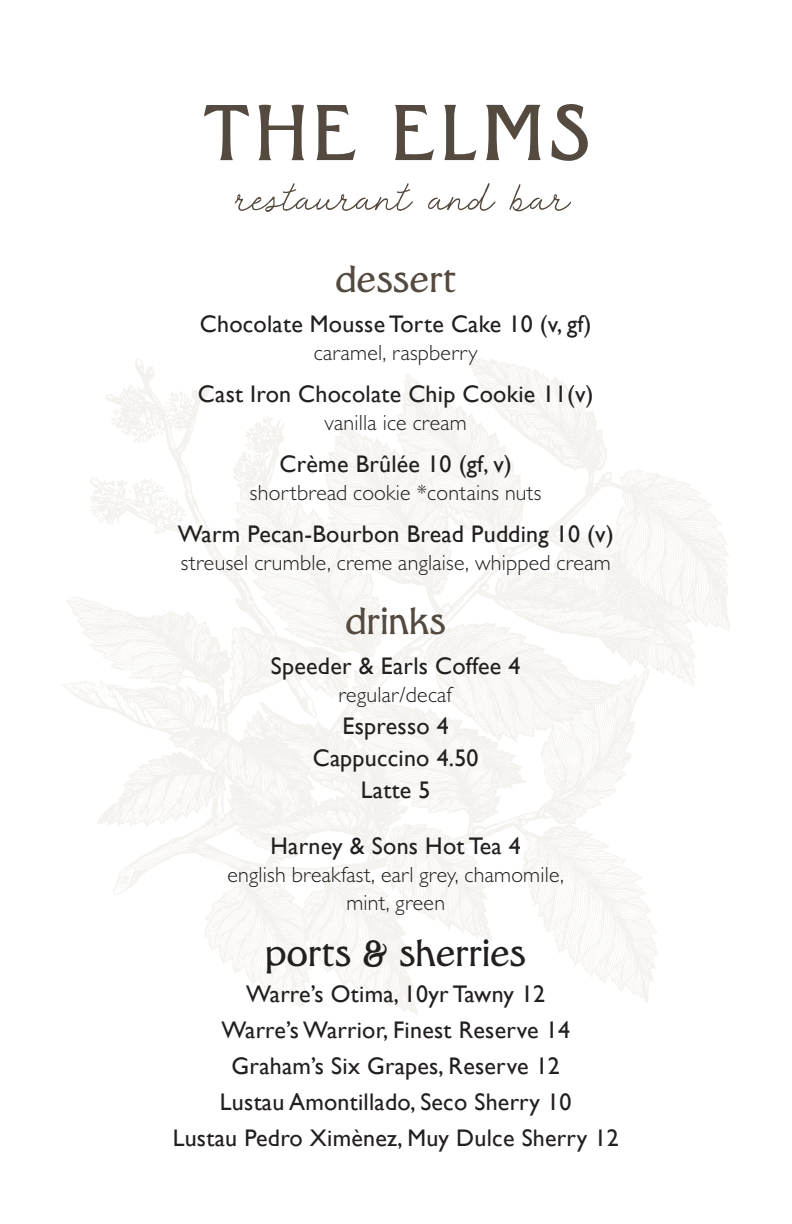
<style>
.page{position:relative;width:792px;height:1224px;background:#fff}
.page>*{position:absolute;margin:0;border:0;box-sizing:border-box;transform-origin:0 0}
.t1{font:40px "Catamaran";letter-spacing:.01em;color:#231f20}
.t2{font:40px "Catamaran";letter-spacing:.015em;color:#544a40}
.t3{font:24px "Gill Sans";letter-spacing:.01em;color:#231f20}
.t4{font:300 22px "Gill Sans";letter-spacing:.01em;color:#231f20}
</style>
<div class="page">
<svg style="left:62px;top:358px;width:668px;height:645px"></svg>
<svg style="left:284px;top:796px;width:219px;height:219px"></svg>
<svg style="left:204px;top:105px;width:45px;height:55px"></svg>
<svg style="left:259px;top:105px;width:45px;height:55px"></svg>
<svg style="left:316px;top:105px;width:39px;height:55px"></svg>
<svg style="left:395px;top:105px;width:39px;height:55px"></svg>
<svg style="left:444px;top:105px;width:32px;height:55px"></svg>
<svg style="left:486px;top:105px;width:55px;height:55px"></svg>
<svg style="left:551px;top:104px;width:37px;height:57px"></svg>
<svg style="left:235px;top:183px;width:178px;height:29px"></svg>
<svg style="left:428px;top:183px;width:67px;height:28px"></svg>
<svg style="left:509px;top:184px;width:62px;height:27px"></svg>
<p class="t2" style="left:335px;top:256px;width:122px">dessert</p>
<p class="t3" style="left:200px;top:310px;width:393px">Chocolate Mousse Torte Cake 10 (v, gf)</p>
<p class="t4" style="left:314px;top:340px;width:165px">caramel, raspberry</p>
<p class="t3" style="left:198px;top:380px;width:397px">Cast Iron Chocolate Chip Cookie 11(v)</p>
<p class="t4" style="left:325px;top:410px;width:144px">vanilla ice cream</p>
<p class="t3" style="left:280px;top:450px;width:234px">Crème Brûlée 10 (gf, v)</p>
<p class="t4" style="left:250px;top:480px;width:293px">shortbread cookie *contains nuts</p>
<p class="t3" style="left:178px;top:520px;width:437px">Warm Pecan-Bourbon Bread Pudding 10 (v)</p>
<p class="t4" style="left:181px;top:550px;width:431px">streusel crumble, creme anglaise, whipped cream</p>
<p class="t2" style="left:346px;top:598px;width:102px">drinks</p>
<p class="t3" style="left:271px;top:652px;width:251px">Speeder &amp; Earls Coffee 4</p>
<p class="t4" style="left:338px;top:682px;width:116px">regular/decaf</p>
<p class="t3" style="left:343px;top:712px;width:108px">Espresso 4</p>
<p class="t3" style="left:313px;top:744px;width:167px">Cappuccino 4.50</p>
<p class="t3" style="left:361px;top:776px;width:71px">Latte 5</p>
<p class="t3" style="left:271px;top:832px;width:252px">Harney &amp; Sons Hot Tea 4</p>
<p class="t4" style="left:227px;top:862px;width:338px">english breakfast, earl grey, chamomile,</p>
<p class="t4" style="left:346px;top:890px;width:100px">mint, green</p>
<p class="t1" style="left:266px;top:930px;width:262px">ports &amp; sherries</p>
<p class="t3" style="left:246px;top:980px;width:301px">Warre’s Otima, 10yr Tawny 12</p>
<p class="t3" style="left:221px;top:1016px;width:350px">Warre’s Warrior, Finest Reserve 14</p>
<p class="t3" style="left:232px;top:1052px;width:330px">Graham’s Six Grapes, Reserve 12</p>
<p class="t3" style="left:220px;top:1088px;width:353px">Lustau Amontillado, Seco Sherry 10</p>
<p class="t3" style="left:173px;top:1124px;width:448px">Lustau Pedro Ximènez, Muy Dulce Sherry 12</p>
</div>
